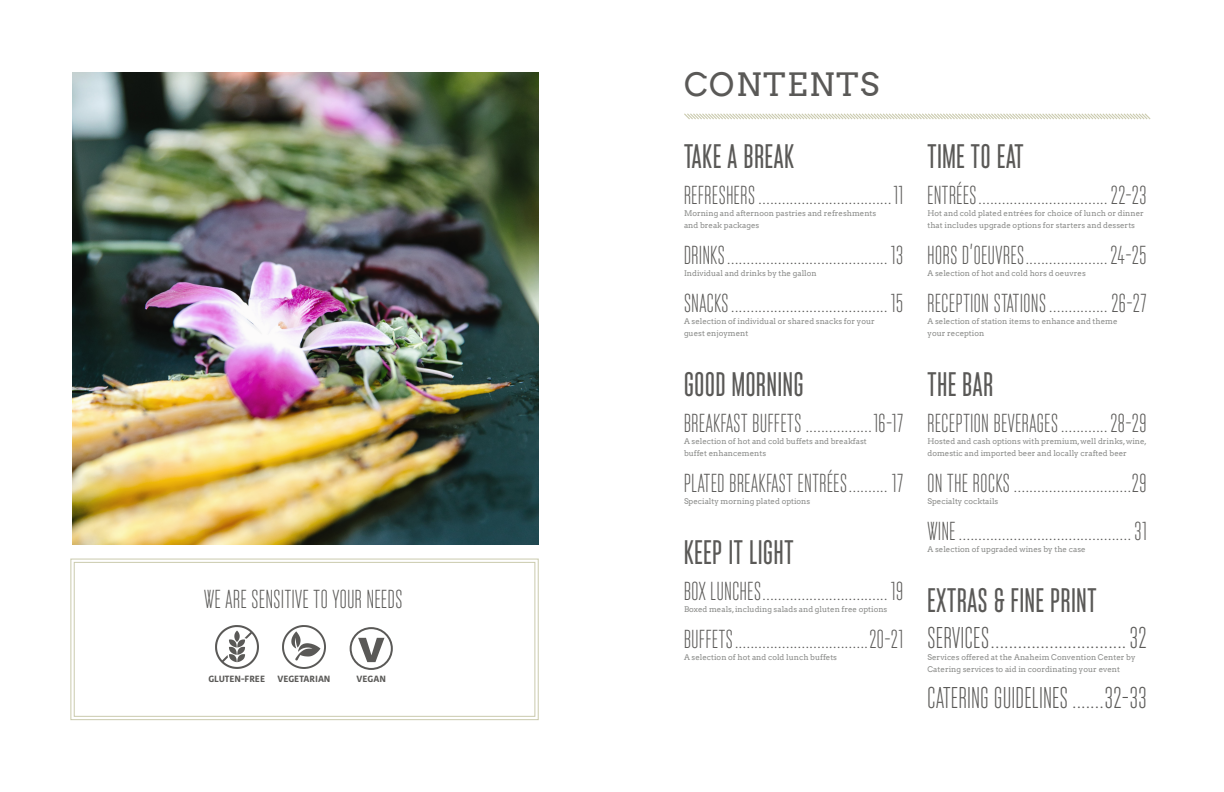
<style>
.page{position:relative;width:1224px;height:792px;background:#fff}
.page>*{position:absolute;margin:0;border:0;box-sizing:border-box;transform-origin:0 0}
.t1{font:500 34px "Monopol";letter-spacing:.025em;color:#5a5957}
.t2{font:32.2px "Arvo";letter-spacing:.05em;color:#5a5957}
.t3{font:300 30px "Monopol";letter-spacing:.025em;color:#5a5957}
.t4{font:300 26px "Monopol";letter-spacing:.025em;color:#5a5957}
.t5{font:700 9px "Kohinoor Bangla";color:#5a5957}
.t6{font:7.8px/12px "Arvo";color:#8b8c8a}
</style>
<div class="page">
<svg style="left:684px;top:113px;width:467px;height:7px"></svg>
<img style="left:72px;top:72px;width:467px;height:472px">
<svg style="left:70px;top:558px;width:469px;height:162px"></svg>
<div style="left:74px;top:562px;width:461px;height:155px;border:1px solid #cacaad"></div>
<img style="left:215px;top:626px;width:43px;height:43px">
<img style="left:282px;top:626px;width:44px;height:43px">
<div style="left:350px;top:627px;width:43px;height:43px;border:2px solid #5a5957;border-radius:50%"></div>
<svg style="left:358px;top:638px;width:26px;height:24px"></svg>
<p class="t4" style="left:204px;top:586px;width:200px">WE ARE SENSITIVE TO YOUR NEEDS</p>
<p class="t5" style="left:208px;top:671px;width:58px">GLUTEN-FREE</p>
<p class="t5" style="left:277px;top:671px;width:55px">VEGETARIAN</p>
<p class="t5" style="left:357px;top:671px;width:31px">VEGAN</p>
<p class="t2" style="left:684px;top:65px;width:197px">CONTENTS</p>
<p class="t1" style="left:684px;top:138px;width:112px">TAKE A BREAK</p>
<p class="t4" style="left:684px;top:181px;width:221px">REFRESHERS ..................................11</p>
<p class="t6" style="left:684px;top:207px;width:194px">Morning and afternoon pastries and refreshments and break packages</p>
<p class="t4" style="left:684px;top:241px;width:221px">DRINKS.........................................13</p>
<p class="t6" style="left:684px;top:267px;width:134px">Individual and drinks by the gallon</p>
<p class="t4" style="left:684px;top:289px;width:221px">SNACKS........................................15</p>
<p class="t6" style="left:684px;top:315px;width:192px">A selection of individual or shared snacks for your</p>
<p class="t6" style="left:684px;top:327px;width:66px">guest enjoyment</p>
<p class="t1" style="left:684px;top:366px;width:121px">GOOD MORNING</p>
<p class="t4" style="left:684px;top:409px;width:221px">BREAKFAST BUFFETS .................16-17</p>
<p class="t6" style="left:684px;top:435px;width:184px">A selection of hot and cold buffets and breakfast</p>
<p class="t6" style="left:684px;top:447px;width:84px">buffet enhancements</p>
<p class="t4" style="left:684px;top:469px;width:221px">PLATED BREAKFAST ENTRÉES.......... 17</p>
<p class="t6" style="left:684px;top:495px;width:128px">Specialty morning plated options</p>
<p class="t1" style="left:684px;top:534px;width:111px">KEEP IT LIGHT</p>
<p class="t4" style="left:684px;top:577px;width:221px">BOX LUNCHES................................19</p>
<p class="t6" style="left:684px;top:603px;width:205px">Boxed meals, including salads and gluten free options</p>
<p class="t4" style="left:684px;top:625px;width:221px">BUFFETS..................................20-21</p>
<p class="t6" style="left:684px;top:651px;width:155px">A selection of hot and cold lunch buffets</p>
<p class="t1" style="left:928px;top:138px;width:98px">TIME TO EAT</p>
<p class="t4" style="left:928px;top:181px;width:221px">ENTRÉES.................................22-23</p>
<p class="t6" style="left:928px;top:207px;width:218px">Hot and cold plated entrées for choice of lunch or dinner that includes upgrade options for starters and desserts</p>
<p class="t4" style="left:928px;top:241px;width:221px">HORS D’OEUVRES.....................24-25</p>
<p class="t6" style="left:928px;top:267px;width:160px">A selection of hot and cold hors d oeuvres</p>
<p class="t4" style="left:928px;top:289px;width:221px">RECEPTION STATIONS............... 26-27</p>
<p class="t6" style="left:928px;top:315px;width:192px">A selection of station items to enhance and theme</p>
<p class="t6" style="left:928px;top:327px;width:58px">your reception</p>
<p class="t1" style="left:928px;top:366px;width:67px">THE BAR</p>
<p class="t4" style="left:928px;top:409px;width:221px">RECEPTION BEVERAGES............28-29</p>
<p class="t6" style="left:928px;top:435px;width:221px">Hosted and cash options with premium, well drinks, wine, domestic and imported beer and locally crafted beer</p>
<p class="t4" style="left:928px;top:469px;width:221px">ON THE ROCKS ..............................29</p>
<p class="t6" style="left:928px;top:495px;width:72px">Specialty cocktails</p>
<p class="t4" style="left:928px;top:517px;width:221px">WINE............................................31</p>
<p class="t6" style="left:928px;top:543px;width:160px">A selection of upgraded wines by the case</p>
<p class="t1" style="left:928px;top:582px;width:171px">EXTRAS &amp; FINE PRINT</p>
<p class="t3" style="left:928px;top:622px;width:221px">SERVICES..............................32</p>
<p class="t6" style="left:928px;top:651px;width:210px">Services offered at the Anaheim Convention Center by<br>Catering services to aid in coordinating your event</p>
<p class="t3" style="left:928px;top:682px;width:221px">CATERING GUIDELINES .......32-33</p>
</div>
